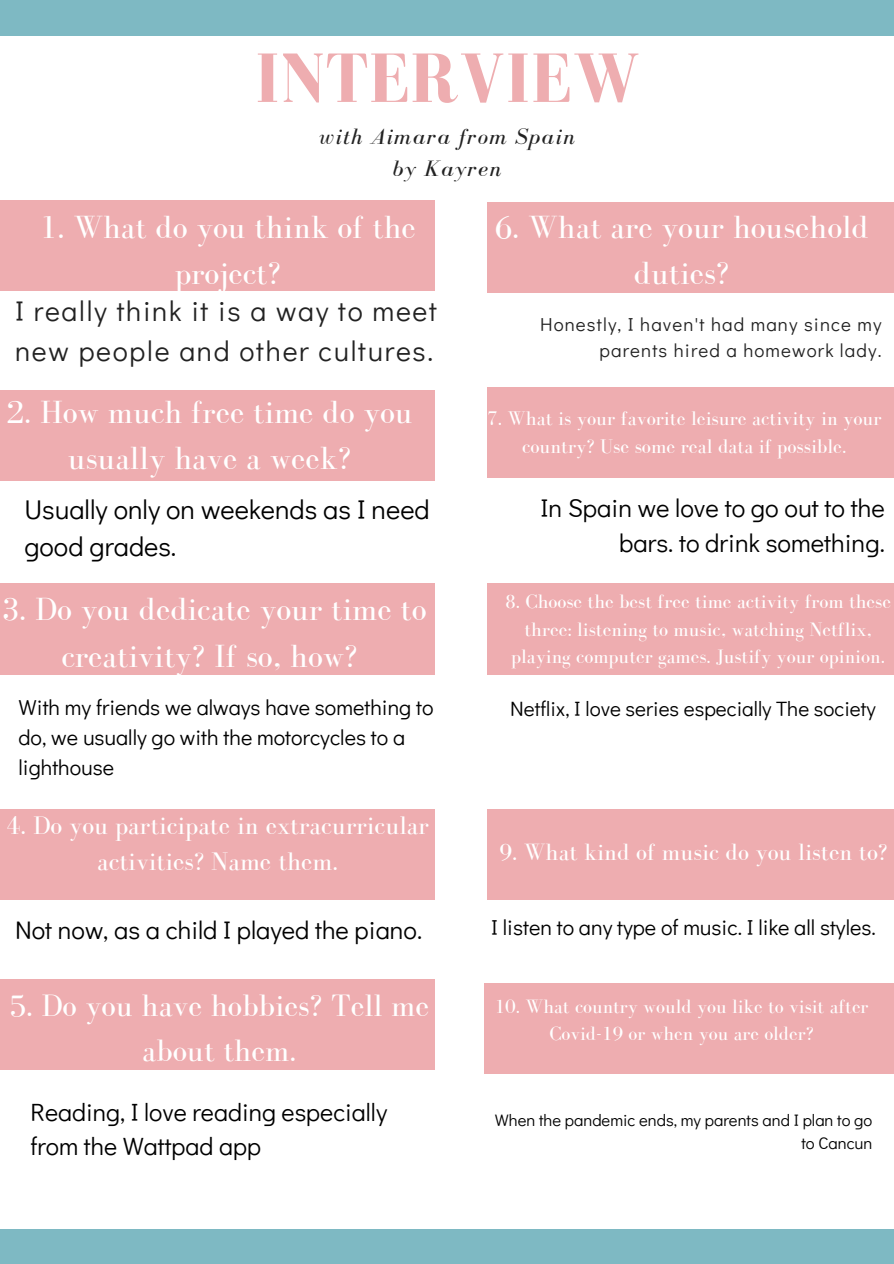
<style>
.page{position:relative;width:894px;height:1264px;background:#fff}
.page>*{position:absolute;margin:0;border:0;box-sizing:border-box;transform-origin:0 0}
.t1{font:700 71.7px "Bodoni FLF";letter-spacing:.01em;color:#eeadb0}
.t2{font:33px/46.2px "Bodoni FLF";color:#fff;text-align:center}
.t3{font:31.8px/44.4px "Bodoni FLF";color:#fff;text-align:center}
.t4{font:28.35px/39.6px "Didact Gothic";letter-spacing:.06em;color:#222}
.t5{font:27px/37.2px "Didact Gothic";color:#000}
.t6{font:26.1px/36.5px "Bodoni FLF";color:#fff;text-align:center}
.t7{font:25.5px/35.1px "Didact Gothic";color:#000;text-align:right}
.t8{font:25.35px "Didact Gothic";color:#000}
.t9{font:24.9px/34.3px "Didact Gothic";color:#000}
.t10{font:24.15px "Bodoni FLF";color:#fff}
.t11{font:italic 22.95px "Bodoni FLF";letter-spacing:.06em;color:#222}
.t12{font:21.6px/30.2px "Didact Gothic";color:#000}
.t13{font:20.7px "Didact Gothic";color:#000}
.t14{font:20.25px/28.3px "Bodoni FLF";color:#fff;text-align:center}
.t15{font:19.95px/27.3px "Bodoni FLF";color:#fff;text-align:center}
.t16{font:19.8px/27.8px "Bodoni FLF";color:#fff;text-align:center}
.t17{font:18.75px/26.2px "Didact Gothic";letter-spacing:.06em;color:#222;text-align:right}
.t18{font:16.5px/22.8px "Didact Gothic";color:#000;text-align:right}
</style>
<div class="page">
<div style="left:0;top:1229px;width:893px;height:34px;background:#7eb9c3"></div>
<div style="left:0;top:0;width:893px;height:36px;background:#7eb9c3"></div>
<div style="left:0;top:201px;width:435px;height:90px;background:#eeadb0"></div>
<div style="left:0;top:390px;width:435px;height:90px;background:#eeadb0"></div>
<div style="left:0;top:979px;width:435px;height:90px;background:#eeadb0"></div>
<div style="left:0;top:584px;width:435px;height:90px;background:#eeadb0"></div>
<div style="left:0;top:809px;width:435px;height:90px;background:#eeadb0"></div>
<div style="left:487px;top:809px;width:406px;height:90px;background:#eeadb0"></div>
<div style="left:487px;top:203px;width:406px;height:90px;background:#eeadb0"></div>
<div style="left:487px;top:387px;width:406px;height:90px;background:#eeadb0"></div>
<div style="left:487px;top:584px;width:406px;height:90px;background:#eeadb0"></div>
<div style="left:483px;top:983px;width:410px;height:90px;background:#eeadb0"></div>
<p class="t1" style="left:255px;top:39px;width:386px">INTERVIEW</p>
<p class="t11" style="left:319px;top:124px;width:257px">with Aimara from Spain</p>
<p class="t11" style="left:393px;top:156px;width:110px">by Kayren</p>
<p class="t2" style="left:40px;top:203px;width:377px">1. What do you think of the project?</p>
<p class="t4" style="left:15px;top:290px;width:423px">I really think it is a way to meet new people and other cultures.</p>
<p class="t2" style="left:6px;top:388px;width:408px">2. How much free time do you usually have a week?</p>
<p class="t5" style="left:24px;top:489px;width:406px">Usually only on weekends as I need good grades.</p>
<p class="t2" style="left:1px;top:586px;width:426px">3. Do you dedicate your time to creativity? If so, how?</p>
<p class="t12" style="left:19px;top:691px;width:416px">With my friends we always have something to do, we usually go with the motorcycles to a lighthouse</p>
<p class="t6" style="left:6px;top:807px;width:424px">4. Do you participate in extracurricular activities? Name them.</p>
<p class="t8" style="left:15px;top:912px;width:408px">Not now, as a child I played the piano.</p>
<p class="t3" style="left:9px;top:983px;width:421px">5. Do you have hobbies? Tell me about them.</p>
<p class="t9" style="left:31px;top:1093px;width:358px">Reading, I love reading especially from the Wattpad app</p>
<p class="t2" style="left:494px;top:203px;width:375px">6. What are your household duties?</p>
<p class="t17" style="left:540px;top:310px;width:343px">Honestly, I haven't had many since my parents hired a homework lady.</p>
<p class="t14" style="left:486px;top:404px;width:396px">7. What is your favorite leisure activity in your country? Use some real data if possible.</p>
<p class="t7" style="left:540px;top:489px;width:346px">In Spain we love to go out to the bars. to drink something.</p>
<p class="t15" style="left:505px;top:588px;width:387px">8. Choose the best free time activity from these three: listening to music, watching Netflix, playing computer games. Justify your opinion.</p>
<p class="t13" style="left:510px;top:694px;width:367px">Netflix, I love series especially The society</p>
<p class="t10" style="left:499px;top:838px;width:390px">9. What kind of music do you listen to?</p>
<p class="t12" style="left:491px;top:911px;width:386px">I listen to any type of music. I like all styles.</p>
<p class="t16" style="left:494px;top:991px;width:375px">10. What country would you like to visit after<br>Covid-19 or when you are older?</p>
<p class="t18" style="left:494px;top:1108px;width:379px">When the pandemic ends, my parents and I plan to go to Cancun</p>
</div>
